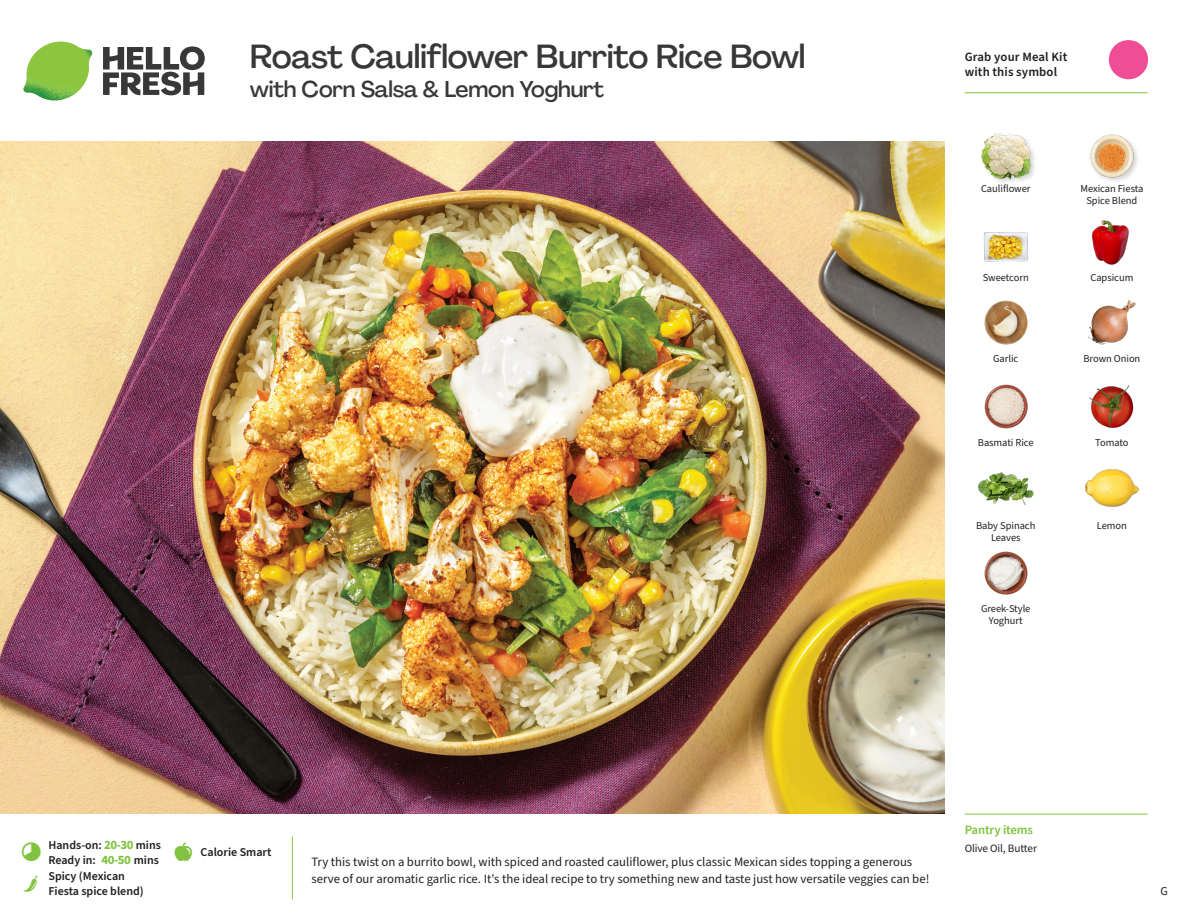
<style>
.page{position:relative;width:1188px;height:918px;background:#fff}
.page>*{position:absolute;margin:0;border:0;box-sizing:border-box;transform-origin:0 0}
._15_Titel_UK{font:500 33px "Agrandir";letter-spacing:-.015em;color:#383839}
._15_Titel_UK-2{font:500 22.5px "Agrandir";letter-spacing:-.01em;color:#383839}
.Step_6_Text_AU{font:12.75px/16.5px "Source Sans Pro";color:#231f20}
.t1{font:600 12.75px/15px "Source Sans Pro";letter-spacing:.01em;color:#231f20}
._04_Headers_Front{font:600 12.75px "Source Sans Pro";letter-spacing:-.01em;color:#81c340}
._04_Intro{font:600 12px/15px "Source Sans Pro";color:#231f20}
.t2{font:12px "Source Sans Pro";color:#231f20}
._05_Pantry{font:11.25px "Source Sans Pro";letter-spacing:-.01em;color:#231f20}
._18_FRONT_ingredient{font:10.5px/12px "Source Sans Pro";letter-spacing:-.005em;color:#231f20;text-align:center}
.s1{font-weight:700;font-size:12.75px;color:#81c340}
</style>
<div class="page">
<svg style="left:103px;top:46px;width:102px;height:49px"></svg>
<img style="left:23px;top:42px;width:69px;height:59px">
<img style="left:0;top:142px;width:945px;height:672px">
<img style="left:984px;top:384px;width:44px;height:45px">
<img style="left:1089px;top:385px;width:45px;height:43px">
<img style="left:1091px;top:220px;width:38px;height:45px">
<img style="left:977px;top:472px;width:57px;height:33px">
<img style="left:984px;top:551px;width:44px;height:44px">
<img style="left:1088px;top:299px;width:48px;height:46px">
<img style="left:984px;top:300px;width:44px;height:45px">
<img style="left:983px;top:232px;width:46px;height:30px">
<img style="left:981px;top:133px;width:53px;height:49px">
<img style="left:1090px;top:134px;width:48px;height:47px">
<img style="left:1084px;top:469px;width:55px;height:38px">
<hr style="left:965px;top:814px;width:183px;height:1px;background:#81c340">
<svg style="left:1091px;top:40px;width:57px;height:54px"></svg>
<hr style="left:965px;top:92px;width:183px;height:1px;background:#81c340">
<p class="_15_Titel_UK" style="left:250px;top:37px;width:557px">Roast Cauliflower Burrito Rice Bowl</p>
<p class="_15_Titel_UK-2" style="left:250px;top:75px;width:356px">with Corn Salsa &amp; Lemon Yoghurt</p>
<p class="t1" style="left:965px;top:50px;width:104px">Grab your Meal Kit with this symbol</p>
<p class="_18_FRONT_ingredient" style="left:981px;top:182px;width:51px">Cauliflower</p>
<p class="_18_FRONT_ingredient" style="left:983px;top:272px;width:48px">Sweetcorn</p>
<p class="_18_FRONT_ingredient" style="left:1080px;top:182px;width:64px">Mexican Fiesta<br>Spice Blend</p>
<p class="_18_FRONT_ingredient" style="left:1090px;top:272px;width:44px">Capsicum</p>
<p class="_18_FRONT_ingredient" style="left:993px;top:353px;width:27px">Garlic</p>
<p class="_18_FRONT_ingredient" style="left:1083px;top:353px;width:58px">Brown Onion</p>
<p class="_18_FRONT_ingredient" style="left:978px;top:437px;width:57px">Basmati Rice</p>
<p class="_18_FRONT_ingredient" style="left:1095px;top:437px;width:35px">Tomato</p>
<p class="_18_FRONT_ingredient" style="left:976px;top:520px;width:61px">Baby Spinach</p>
<p class="_18_FRONT_ingredient" style="left:1097px;top:520px;width:32px">Lemon</p>
<p class="_18_FRONT_ingredient" style="left:991px;top:532px;width:31px">Leaves</p>
<p class="_18_FRONT_ingredient" style="left:981px;top:603px;width:51px">Greek-Style<br>Yoghurt</p>
<p class="_04_Intro" style="left:48px;top:838px;width:114px">Hands-on: <span class="s1">20-30</span> mins</p>
<p class="_04_Intro" style="left:48px;top:853px;width:112px">Ready in: <span class="s1">40-50</span> mins</p>
<p class="Step_6_Text_AU" style="left:311px;top:854px;width:619px">Try this twist on a burrito bowl, with spiced and roasted cauliflower, plus classic Mexican sides topping a generous serve of our aromatic garlic rice. It's the ideal recipe to try something new and taste just how versatile veggies can be!</p>
<p class="_04_Intro" style="left:201px;top:845px;width:72px">Calorie Smart</p>
<p class="_04_Intro" style="left:48px;top:869px;width:97px">Spicy (Mexican<br>Fiesta spice blend)</p>
<p class="_04_Headers_Front" style="left:965px;top:821px;width:70px">Pantry items</p>
<p class="_05_Pantry" style="left:965px;top:841px;width:74px">Olive Oil, Butter</p>
<p class="t2" style="left:1160px;top:883px;width:9px">G</p>
</div>
